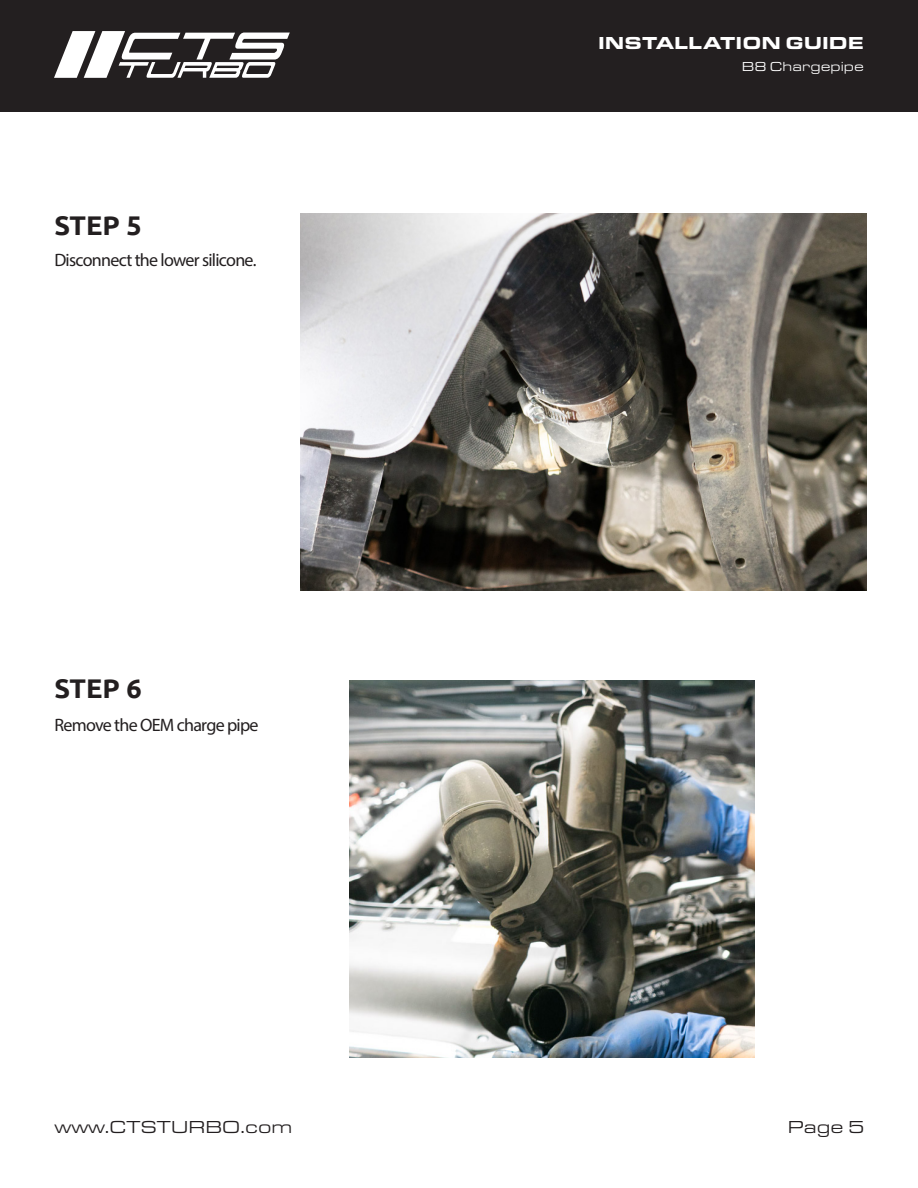
<style>
.page{position:relative;width:918px;height:1188px;background:#fff}
.page>*{position:absolute;margin:0;border:0;box-sizing:border-box;transform-origin:0 0}
.Ubuntu-Header{font:700 27px "Ubuntu";color:#231f20}
.Ubuntu-Text_Body{font:18px "Myriad Pro";letter-spacing:-.04em;color:#231f20}
.t1{font:18px "Eurostile Ext";color:#231f20}
.t2{font:900 18px "Eurostile Ext";color:#fff}
.t3{font:13.5px "Eurostile Ext";color:#fff}
</style>
<div class="page">
<div style="left:1px;top:0;width:917px;height:112px;background:#231f20"></div>
<svg style="left:54px;top:31px;width:236px;height:47px"></svg>
<img style="left:349px;top:680px;width:405px;height:377px">
<img style="left:300px;top:214px;width:566px;height:377px">
<p class="t2" style="left:598px;top:29px;width:267px">INSTALLATION GUIDE</p>
<p class="Ubuntu-Header" style="left:54px;top:209px;width:89px">STEP 5</p>
<p class="Ubuntu-Text_Body" style="left:54px;top:249px;width:204px">Disconnect the lower silicone.</p>
<p class="Ubuntu-Header" style="left:54px;top:672px;width:89px">STEP 6</p>
<p class="Ubuntu-Text_Body" style="left:54px;top:713px;width:206px">Remove the OEM charge pipe</p>
<p class="t3" style="left:742px;top:58px;width:124px">B8 Chargepipe</p>
<p class="t1" style="left:54px;top:1115px;width:240px">www.CTSTURBO.com</p>
<p class="t1" style="left:788px;top:1115px;width:78px">Page 5</p>
</div>
